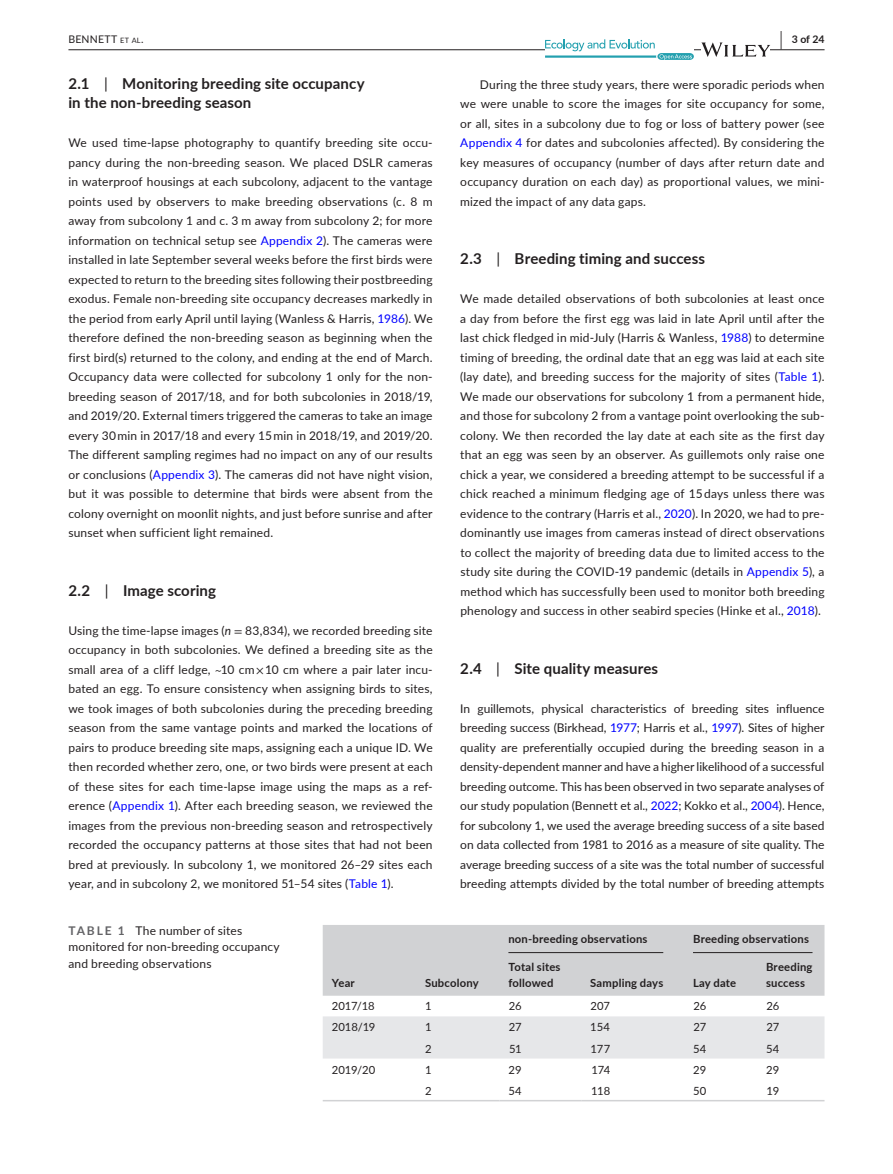
<style>
.page{position:relative;width:893px;height:1174px;background:#fff}
.page>*{position:absolute;margin:0;border:0;box-sizing:border-box;transform-origin:0 0}
.t1{font:700 15px/19.5px "Lato";letter-spacing:.005em;color:#231f20}
.t2{font:12px/19.5px "Lato";letter-spacing:.015em;color:#231f20;text-align:justify}
.t3{font:700 11.25px/15.8px "Lato";letter-spacing:.015em;color:#231f20}
.t4{font:11.25px "Lato";letter-spacing:-.005em;color:#231f20}
.t5{font:10.5px "Lato";letter-spacing:.02em;color:#231f20}
.t6{font:700 10.5px "Lato";color:#231f20}
.s1{font-size:7.35px}
.s2{font-size:19.5px}
.s3{font-weight:400}
.s4{color:#00f}
.s5{font-style:italic}
.s6{font-family:"STIX"}
.s7{font-weight:700;color:#636366}
</style>
<div class="page">
<hr style="left:68px;top:49px;width:756px;height:1px;background:#231f20">
<svg style="left:545px;top:39px;width:149px;height:21px"></svg>
<svg style="left:701px;top:42px;width:69px;height:15px"></svg>
<div style="left:323px;top:925px;width:501px;height:70px;background:#d1d2d4"></div>
<div style="left:323px;top:1016px;width:501px;height:42px;background:#e6e7e9"></div>
<hr style="left:323px;top:1100px;width:93px;height:1px;background:#d1d2d4">
<hr style="left:416px;top:1100px;width:83px;height:1px;background:#d1d2d4">
<hr style="left:499px;top:1100px;width:82px;height:1px;background:#d1d2d4">
<hr style="left:581px;top:1100px;width:103px;height:1px;background:#d1d2d4">
<hr style="left:684px;top:1100px;width:73px;height:1px;background:#d1d2d4">
<hr style="left:757px;top:1100px;width:67px;height:1px;background:#d1d2d4">
<hr style="left:508px;top:952px;width:155px;height:1px;background:#231f20">
<hr style="left:693px;top:952px;width:119px;height:1px;background:#231f20">
<p class="t5" style="left:68px;top:31px;width:77px">BENNETT <span class="s1">et al</span>.</p>
<p class="t6" style="left:780px;top:31px;width:46px"><span class="s2">|</span> 3 of 24</p>
<p class="t1" style="left:68px;top:73px;width:298px">2.1 <span class="s3">|</span> Monitoring breeding site occupancy in the non-breeding season</p>
<p class="t2" style="left:68px;top:132px;width:366px">We used time-lapse photography to quantify breeding site occu&shy;pancy during the non-breeding season. We placed DSLR cameras in waterproof housings at each subcolony, adjacent to the vantage points used by observers to make breeding observations (c. 8 m away from subcolony 1 and c. 3 m away from subcolony 2; for more information on technical setup see <span class="s4">Appendix 2</span>). The cameras were installed in late September several weeks before the first birds were expected to return to the breeding sites following their postbreeding exodus. Female non-breeding site occupancy decreases markedly in the period from early April until laying (Wanless &amp; Harris, <span class="s4">1986</span>). We therefore defined the non-breeding season as beginning when the first bird(s) returned to the colony, and ending at the end of March.<br>Occupancy data were collected for subcolony 1 only for the non&shy;breeding season of 2017/18, and for both subcolonies in 2018/19, and 2019/20. External timers triggered the cameras to take an image every 30 min in 2017/18 and every 15 min in 2018/19, and 2019/20.<br>The different sampling regimes had no impact on any of our results or conclusions (<span class="s4">Appendix 3</span>). The cameras did not have night vision, but it was possible to determine that birds were absent from the colony overnight on moonlit nights, and just before sunrise and after sunset when sufficient light remained.</p>
<p class="t2" style="left:460px;top:74px;width:366px;text-indent:20px">During the three study years, there were sporadic periods when we were unable to score the images for site occupancy for some, or all, sites in a subcolony due to fog or loss of battery power (see <span class="s4">Appendix 4</span> for dates and subcolonies affected). By considering the key measures of occupancy (number of days after return date and occupancy duration on each day) as proportional values, we mini&shy;mized the impact of any data gaps.</p>
<p class="t1" style="left:460px;top:248px;width:246px">2.3 <span class="s3">|</span> Breeding timing and success</p>
<p class="t2" style="left:460px;top:288px;width:366px">We made detailed observations of both subcolonies at least once a day from before the first egg was laid in late April until after the last chick fledged in mid-July (Harris &amp; Wanless, <span class="s4">1988</span>) to determine timing of breeding, the ordinal date that an egg was laid at each site (lay date), and breeding success for the majority of sites (<span class="s4">Table 1</span>).<br>We made our observations for subcolony 1 from a permanent hide, and those for subcolony 2 from a vantage point overlooking the sub&shy;colony. We then recorded the lay date at each site as the first day that an egg was seen by an observer. As guillemots only raise one chick a year, we considered a breeding attempt to be successful if a chick reached a minimum fledging age of 15 days unless there was evidence to the contrary (Harris et al., <span class="s4">2020</span>). In 2020, we had to pre&shy;dominantly use images from cameras instead of direct observations to collect the majority of breeding data due to limited access to the study site during the COVID-19 pandemic (details in <span class="s4">Appendix 5</span>), a method which has successfully been used to monitor both breeding phenology and success in other seabird species (Hinke et al., <span class="s4">2018</span>).</p>
<p class="t1" style="left:68px;top:580px;width:149px">2.2 <span class="s3">|</span> Image scoring</p>
<p class="t2" style="left:68px;top:620px;width:366px">Using the time-lapse images (<span class="s5">n</span> <span class="s6">=</span> 83,834), we recorded breeding site occupancy in both subcolonies. We defined a breeding site as the small area of a cliff ledge, <span class="s6">~</span>10 cm <span class="s6">×</span> 10 cm where a pair later incu&shy;bated an egg. To ensure consistency when assigning birds to sites, we took images of both subcolonies during the preceding breeding season from the same vantage points and marked the locations of pairs to produce breeding site maps, assigning each a unique ID. We then recorded whether zero, one, or two birds were present at each of these sites for each time-lapse image using the maps as a ref&shy;erence (<span class="s4">Appendix 1</span>). After each breeding season, we reviewed the images from the previous non-breeding season and retrospectively recorded the occupancy patterns at those sites that had not been bred at previously. In subcolony 1, we monitored 26–29 sites each year, and in subcolony 2, we monitored 51–54 sites (<span class="s4">Table 1</span>).</p>
<p class="t1" style="left:460px;top:658px;width:199px">2.4 <span class="s3">|</span> Site quality measures</p>
<p class="t2" style="left:460px;top:698px;width:366px">In guillemots, physical characteristics of breeding sites influence breeding success (Birkhead, <span class="s4">1977</span>; Harris et al., <span class="s4">1997</span>). Sites of higher quality are preferentially occupied during the breeding season in a density-dependent manner and have a higher likelihood of a successful breeding outcome. This has been observed in two separate analyses of our study population (Bennett et al., <span class="s4">2022</span>; Kokko et al., <span class="s4">2004</span>). Hence, for subcolony 1, we used the average breeding success of a site based on data collected from 1981 to 2016 as a measure of site quality. The average breeding success of a site was the total number of successful breeding attempts divided by the total number of breeding attempts</p>
<p class="t2" style="left:68px;top:921px;width:213px;line-height:16.5px;text-align:left"><span class="s7">TABLE 1</span> The number of sites monitored for non-breeding occupancy and breeding observations</p>
<p class="t3" style="left:332px;top:974px;width:25px">Year</p>
<p class="t3" style="left:425px;top:974px;width:55px">Subcolony</p>
<p class="t3" style="left:508px;top:930px;width:141px">non-breeding observations</p>
<p class="t3" style="left:693px;top:930px;width:118px">Breeding observations</p>
<p class="t3" style="left:508px;top:958px;width:54px">Total sites followed</p>
<p class="t3" style="left:766px;top:958px;width:48px">Breeding success</p>
<p class="t3" style="left:590px;top:974px;width:75px">Sampling days</p>
<p class="t3" style="left:693px;top:974px;width:45px">Lay date</p>
<p class="t4" style="left:332px;top:998px;width:44px">2017/18</p>
<p class="t4" style="left:425px;top:998px;width:8px">1</p>
<p class="t4" style="left:509px;top:998px;width:14px">26</p>
<p class="t4" style="left:590px;top:998px;width:21px">207</p>
<p class="t4" style="left:693px;top:998px;width:14px">26</p>
<p class="t4" style="left:766px;top:998px;width:14px">26</p>
<p class="t4" style="left:332px;top:1019px;width:45px">2018/19</p>
<p class="t4" style="left:425px;top:1019px;width:8px">1</p>
<p class="t4" style="left:509px;top:1019px;width:14px">27</p>
<p class="t4" style="left:590px;top:1019px;width:21px">154</p>
<p class="t4" style="left:693px;top:1019px;width:14px">27</p>
<p class="t4" style="left:766px;top:1019px;width:14px">27</p>
<p class="t4" style="left:425px;top:1040px;width:8px">2</p>
<p class="t4" style="left:509px;top:1040px;width:14px">51</p>
<p class="t4" style="left:591px;top:1040px;width:21px">177</p>
<p class="t4" style="left:693px;top:1040px;width:15px">54</p>
<p class="t4" style="left:766px;top:1040px;width:15px">54</p>
<p class="t4" style="left:332px;top:1061px;width:45px">2019/20</p>
<p class="t4" style="left:425px;top:1061px;width:8px">1</p>
<p class="t4" style="left:509px;top:1061px;width:15px">29</p>
<p class="t4" style="left:591px;top:1061px;width:20px">174</p>
<p class="t4" style="left:693px;top:1061px;width:15px">29</p>
<p class="t4" style="left:766px;top:1061px;width:15px">29</p>
<p class="t4" style="left:425px;top:1082px;width:8px">2</p>
<p class="t4" style="left:508px;top:1082px;width:15px">54</p>
<p class="t4" style="left:591px;top:1082px;width:21px">118</p>
<p class="t4" style="left:693px;top:1082px;width:15px">50</p>
<p class="t4" style="left:767px;top:1082px;width:14px">19</p>
</div>
